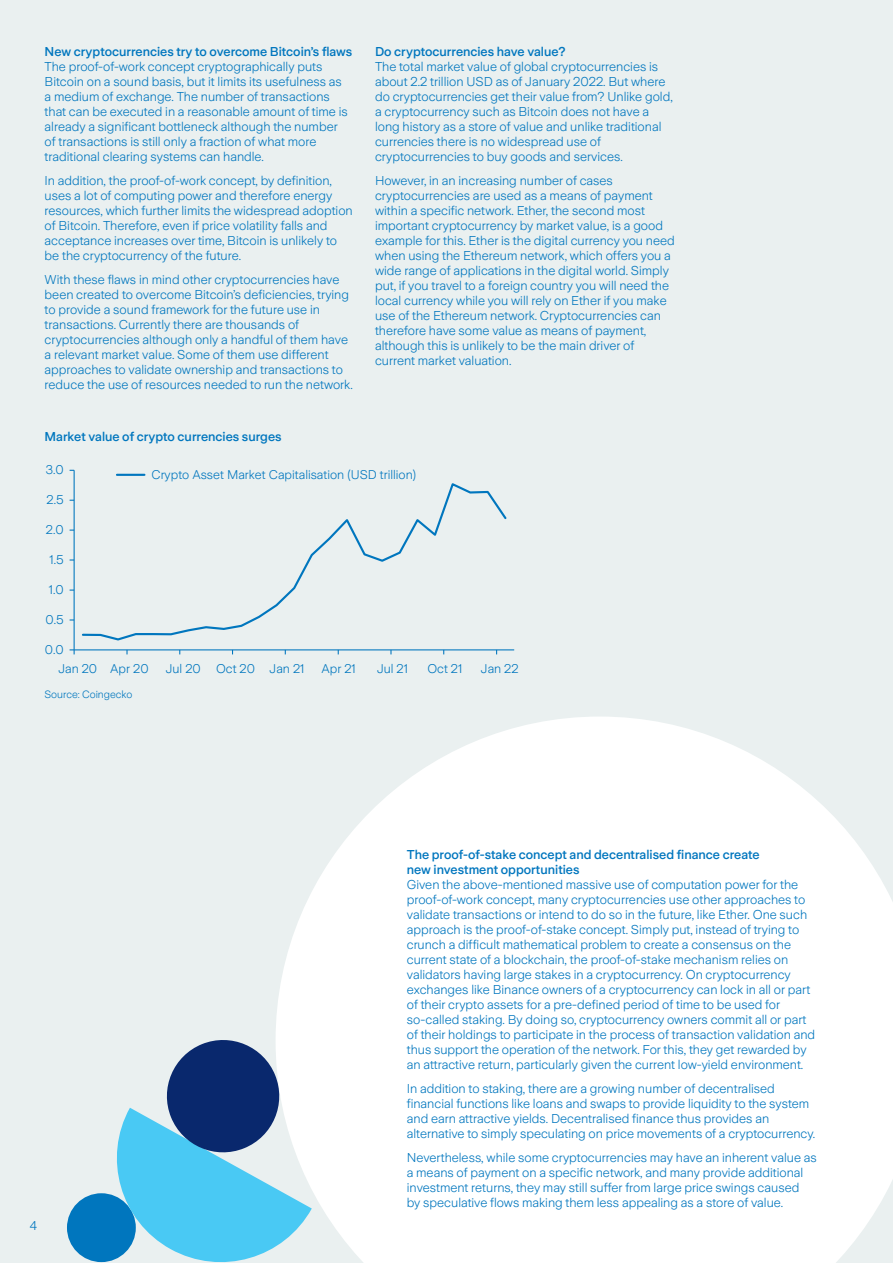
<style>
.page{position:relative;width:893px;height:1263px;background:#eaf0f0}
.page>*{position:absolute;margin:0;border:0;box-sizing:border-box;transform-origin:0 0}
.t1{font:300 12.75px/15px "Zurich Sans";color:#0076be}
.t2{font:500 12.75px/15px "Zurich Sans";color:#0076be}
.t3{font:300 12.6px "Zurich Sans";color:#0076be}
.t4{font:300 10.5px "Zurich Sans";color:#0076be}
</style>
<div class="page">
<svg style="left:276px;top:717px;width:617px;height:546px;background:#fcfdfd"></svg>
<div style="left:67px;top:1193px;width:69px;height:69px;background:#0076be;border-radius:50%"></div>
<svg style="left:102px;top:1032px;width:210px;height:231px"></svg>
<hr style="left:74px;top:470px;width:1px;height:180px;background:#0076be">
<hr style="left:74px;top:649px;width:440px;height:1px;background:#0076be">
<svg style="left:70px;top:649px;width:5px;height:5px"></svg>
<svg style="left:82px;top:483px;width:425px;height:158px"></svg>
<hr style="left:117px;top:474px;width:27px;height:2px;background:#0076be">
<p class="t2" style="left:45px;top:44px;width:309px">New cryptocurrencies try to overcome Bitcoin’s flaws</p>
<p class="t1" style="left:45px;top:59px;width:305px">The proof-of-work concept cryptographically puts Bitcoin on a sound basis, but it limits its usefulness as a medium of exchange. The number of transactions that can be executed in a reasonable amount of time is already a significant bottleneck although the number of transactions is still only a fraction of what more traditional clearing systems can handle.</p>
<p class="t1" style="left:45px;top:173px;width:310px">In addition, the proof-of-work concept, by definition, uses a lot of computing power and therefore energy resources, which further limits the widespread adoption of Bitcoin. Therefore, even if price volatility falls and acceptance increases over time, Bitcoin is unlikely to be the cryptocurrency of the future.</p>
<p class="t1" style="left:45px;top:272px;width:310px">With these flaws in mind other cryptocurrencies have been created to overcome Bitcoin’s deficiencies, trying to provide a sound framework for the future use in transactions. Currently there are thousands of cryptocurrencies although only a handful of them have a relevant market value. Some of them use different approaches to validate ownership and transactions to reduce the use of resources needed to run the network.</p>
<p class="t2" style="left:45px;top:429px;width:239px">Market value of crypto currencies surges</p>
<p class="t2" style="left:375px;top:44px;width:192px">Do cryptocurrencies have value?</p>
<p class="t1" style="left:375px;top:59px;width:299px">The total market value of global cryptocurrencies is about 2.2 trillion USD as of January 2022. But where do cryptocurrencies get their value from? Unlike gold, a cryptocurrency such as Bitcoin does not have a long history as a store of value and unlike traditional currencies there is no widespread use of cryptocurrencies to buy goods and services.</p>
<p class="t1" style="left:375px;top:173px;width:301px">However, in an increasing number of cases cryptocurrencies are used as a means of payment within a specific network. Ether, the second most important cryptocurrency by market value, is a good example for this. Ether is the digital currency you need when using the Ethereum network, which offers you a wide range of applications in the digital world. Simply put, if you travel to a foreign country you will need the local currency while you will rely on Ether if you make use of the Ethereum network. Cryptocurrencies can therefore have some value as means of payment, although this is unlikely to be the main driver of current market valuation.</p>
<p class="t3" style="left:46px;top:463px;width:19px">3.0</p>
<p class="t3" style="left:47px;top:493px;width:19px">2.5</p>
<p class="t3" style="left:46px;top:523px;width:19px">2.0</p>
<p class="t3" style="left:50px;top:553px;width:16px">1.5</p>
<p class="t3" style="left:49px;top:583px;width:16px">1.0</p>
<p class="t3" style="left:46px;top:613px;width:20px">0.5</p>
<p class="t3" style="left:45px;top:643px;width:20px">0.0</p>
<p class="t3" style="left:152px;top:468px;width:266px">Crypto Asset Market Capitalisation (USD trillion)</p>
<p class="t3" style="left:58px;top:661px;width:92px">Jan 20 Apr 20</p>
<p class="t3" style="left:166px;top:661px;width:140px">Jul 20 Oct 20 Jan 21</p>
<p class="t3" style="left:321px;top:661px;width:36px">Apr 21</p>
<p class="t3" style="left:377px;top:661px;width:32px">Jul 21</p>
<p class="t3" style="left:427px;top:661px;width:36px">Oct 21</p>
<p class="t3" style="left:481px;top:661px;width:39px">Jan 22</p>
<p class="t4" style="left:45px;top:689px;width:89px">Source: Coingecko</p>
<p class="t1" style="left:30px;top:1218px;width:9px">4</p>
<p class="t2" style="left:407px;top:848px;width:354px">The proof-of-stake concept and decentralised finance create new investment opportunities</p>
<p class="t1" style="left:407px;top:878px;width:410px">Given the above-mentioned massive use of computation power for the proof-of-work concept, many cryptocurrencies use other approaches to validate transactions or intend to do so in the future, like Ether. One such approach is the proof-of-stake concept. Simply put, instead of trying to crunch a difficult mathematical problem to create a consensus on the current state of a blockchain, the proof-of-stake mechanism relies on validators having large stakes in a cryptocurrency. On cryptocurrency exchanges like Binance owners of a cryptocurrency can lock in all or part of their crypto assets for a pre-defined period of time to be used for so-called staking. By doing so, cryptocurrency owners commit all or part of their holdings to participate in the process of transaction validation and thus support the operation of the network. For this, they get rewarded by an attractive return, particularly given the current low-yield environment.</p>
<p class="t1" style="left:407px;top:1082px;width:410px">In addition to staking, there are a growing number of decentralised financial functions like loans and swaps to provide liquidity to the system and earn attractive yields. Decentralised finance thus provides an alternative to simply speculating on price movements of a cryptocurrency.</p>
<p class="t1" style="left:407px;top:1150px;width:411px">Nevertheless, while some cryptocurrencies may have an inherent value as a means of payment on a specific network, and many provide additional investment returns, they may still suffer from large price swings caused<br>by speculative flows making them less appealing as a store of value.</p>
</div>
